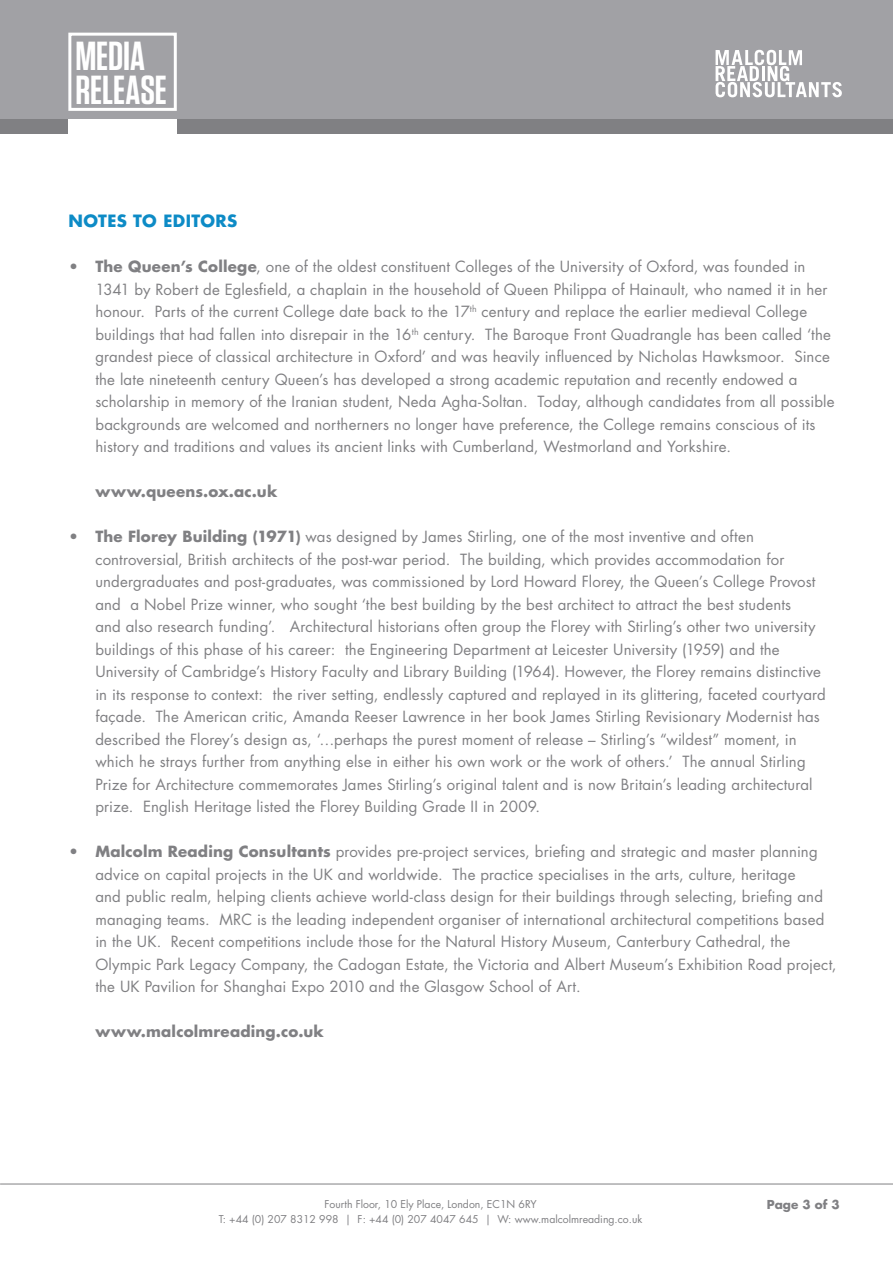
<style>
.page{position:relative;width:893px;height:1263px;background:#fff}
.page>*{position:absolute;margin:0;border:0;box-sizing:border-box;transform-origin:0 0}
.t1{font:600 40.5px "Tungsten";letter-spacing:-.005em;color:#fff}
.t2{font:700 16.5px "Futura Std";letter-spacing:.02em;color:#0d8bc6}
.t3{font:15px/22.5px "Futura Std";letter-spacing:.01em;color:#808083}
.t4{font:700 15px "Futura Std";letter-spacing:.015em;color:#808083}
.t5{font:700 12px "Futura Std";color:#808083}
.t6{font:10.5px "Futura Std";color:#808083}
.s1{font-weight:700}
</style>
<div class="page">
<hr style="left:0;top:1184px;width:893px;height:1px;background:#808083">
<div style="left:0;top:0;width:893px;height:132px;background:#a1a1a5"></div>
<svg style="left:716px;top:50px;width:126px;height:47px"></svg>
<div style="left:68px;top:33px;width:109px;height:78px;border:3px solid #fff"></div>
<div style="left:0;top:119px;width:893px;height:14px;background:#808083"></div>
<div style="left:68px;top:119px;width:109px;height:22px;background:#fff"></div>
<p class="t1" style="left:75px;top:35px;width:71px">MEDIA</p>
<p class="t1" style="left:75px;top:69px;width:93px">RELEASE</p>
<p class="t2" style="left:68px;top:210px;width:171px">NOTES TO EDITORS</p>
<p class="t3" style="left:95px;top:256px;width:741px;text-indent:-27px"><span class="s1">• The Queen’s College</span>, one of the oldest constituent Colleges of the University of Oxford, was founded in 1341 by Robert de Eglesfield, a chaplain in the household of Queen Philippa of Hainault, who named it in her honour. Parts of the current College date back to the 17<sup>th</sup> century and replace the earlier medieval College buildings that had fallen into disrepair in the 16<sup>th</sup> century. The Baroque Front Quadrangle has been called ‘the grandest piece of classical architecture in Oxford’ and was heavily influenced by Nicholas Hawksmoor. Since the late nineteenth century Queen’s has developed a strong academic reputation and recently endowed a scholarship in memory of the Iranian student, Neda Agha-Soltan. Today, although candidates from all possible backgrounds are welcomed and northerners no longer have preference, the College remains conscious of its history and traditions and values its ancient links with Cumberland, Westmorland and Yorkshire.</p>
<p class="t4" style="left:95px;top:482px;width:183px">www.queens.ox.ac.uk</p>
<p class="t3" style="left:95px;top:526px;width:732px;text-indent:-27px"><span class="s1">• The Florey Building (1971)</span> was designed by James Stirling, one of the most inventive and often controversial, British architects of the post-war period. The building, which provides accommodation for undergraduates and post-graduates, was commissioned by Lord Howard Florey, the Queen’s College Provost and a Nobel Prize winner, who sought ‘the best building by the best architect to attract the best students<br>and also research funding’. Architectural historians often group the Florey with Stirling’s other two university buildings of this phase of his career: the Engineering Department at Leicester University (1959) and the University of Cambridge’s History Faculty and Library Building (1964). However, the Florey remains distinctive in its response to context: the river setting, endlessly captured and replayed in its glittering, faceted courtyard façade. The American critic, Amanda Reeser Lawrence in her book James Stirling Revisionary Modernist has described the Florey’s design as, ‘…perhaps the purest moment of release – Stirling’s “wildest” moment, in which he strays further from anything else in either his own work or the work of others.’ The annual Stirling Prize for Architecture commemorates James Stirling’s original talent and is now Britain’s leading architectural prize. English Heritage listed the Florey Building Grade II in 2009.</p>
<p class="t3" style="left:95px;top:841px;width:743px;text-indent:-27px"><span class="s1">• Malcolm Reading Consultants</span> provides pre-project services, briefing and strategic and master planning advice on capital projects in the UK and worldwide. The practice specialises in the arts, culture, heritage<br>and public realm, helping clients achieve world-class design for their buildings through selecting, briefing and managing teams. MRC is the leading independent organiser of international architectural competitions based in the UK. Recent competitions include those for the Natural History Museum, Canterbury Cathedral, the Olympic Park Legacy Company, the Cadogan Estate, the Victoria and Albert Museum’s Exhibition Road project, the UK Pavilion for Shanghai Expo 2010 and the Glasgow School of Art.</p>
<p class="t4" style="left:95px;top:1022px;width:230px">www.malcolmreading.co.uk</p>
<p class="t6" style="left:324px;top:1197px;width:214px">Fourth Floor, 10 Ely Place, London, EC1N 6RY</p>
<p class="t6" style="left:219px;top:1212px;width:425px">T: +44 (0) 207 8312 998 | F: +44 (0) 207 4047 645 | W: www.malcolmreading.co.uk</p>
<p class="t5" style="left:767px;top:1196px;width:74px">Page 3 of 3</p>
</div>
